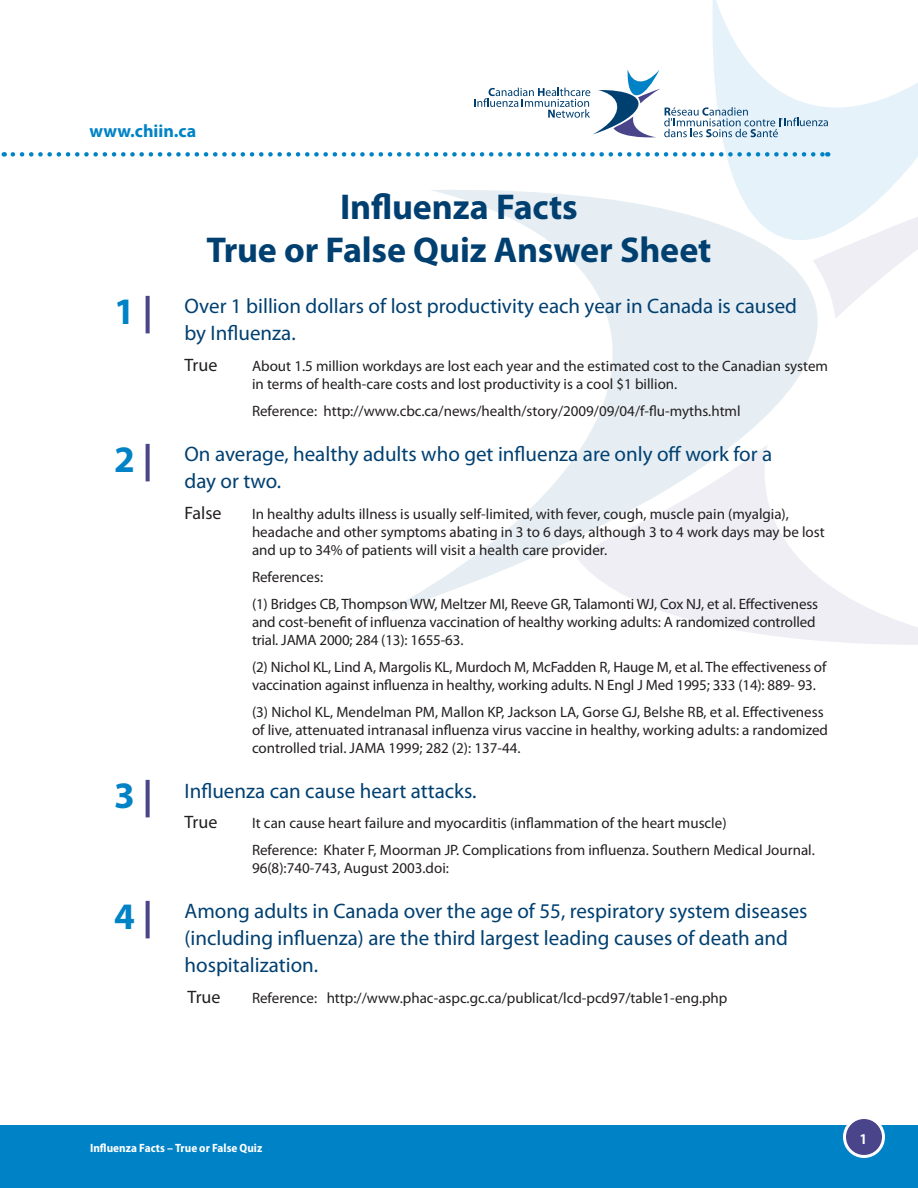
<style>
.page{position:relative;width:918px;height:1188px;background:#fff}
.page>*{position:absolute;margin:0;border:0;box-sizing:border-box;transform-origin:0 0}
.t1{font:700 36px/43.2px "Myriad Pro";letter-spacing:-.005em;color:#004071;text-align:center}
.Questions{font:21px/27px "Myriad Pro";color:#004071}
.Text_Spacing{font:18px "Myriad Pro";color:#231f20}
.t2{font:700 18px "Myriad Pro";color:#0083c6}
.Text_Spacing-2{font:15px/18px "Myriad Pro";color:#231f20}
.Page_Number{font:700 condensed 15px "Myriad Pro";color:#fff}
.t3{font:700 semi-condensed 12px "Myriad Pro";letter-spacing:.005em;color:#fff}
.s1{font-weight:700;font-size:37.5px;color:#0083c6}
.s2{font-weight:700;font-size:37.5px;color:#4a458a}
</style>
<div class="page">
<div style="left:0;top:1125px;width:918px;height:63px;background:#0083c6"></div>
<div style="left:844px;top:1118px;width:39px;height:38px;background:#4a458a;border-radius:50%"></div>
<div style="left:843px;top:1116px;width:42px;height:42px;border:3px solid #fff;border-radius:50%"></div>
<svg style="left:682px;top:617px;width:236px;height:28px;fill:#eeeef4"></svg>
<svg style="left:392px;top:190px;width:495px;height:427px"></svg>
<svg style="left:712px;top:0;width:206px;height:323px;fill:#eef2f9"></svg>
<svg style="left:13px;top:152px;width:815px;height:5px"></svg>
<svg style="left:474px;top:69px;width:354px;height:68px"></svg>
<p class="t2" style="left:89px;top:121px;width:108px">www.chiin.ca</p>
<p class="t1" style="left:206px;top:186px;width:507px">Influenza Facts<br>True or False Quiz Answer Sheet</p>
<p class="Questions" style="left:184px;top:293px;width:614px;text-indent:-70px"><span class="s1">1</span> <span class="s2">|</span> Over 1 billion dollars of lost productivity each year in Canada is caused by Influenza.</p>
<p class="Text_Spacing" style="left:184px;top:355px;width:34px">True</p>
<p class="Text_Spacing-2" style="left:252px;top:357px;width:578px">About 1.5 million workdays are lost each year and the estimated cost to the Canadian system in terms of health-care costs and lost productivity is a cool $1 billion.</p>
<p class="Text_Spacing-2" style="left:252px;top:402px;width:490px">Reference: http://www.cbc.ca/news/health/story/2009/09/04/f-flu-myths.html</p>
<p class="Questions" style="left:184px;top:441px;width:589px;text-indent:-70px"><span class="s1">2</span> <span class="s2">|</span> On average, healthy adults who get influenza are only off work for a day or two.</p>
<p class="Text_Spacing" style="left:184px;top:503px;width:39px">False</p>
<p class="Text_Spacing-2" style="left:252px;top:505px;width:574px">In healthy adults illness is usually self-limited, with fever, cough, muscle pain (myalgia), headache and other symptoms abating in 3 to 6 days, although 3 to 4 work days may be lost and up to 34% of patients will visit a health care provider.</p>
<p class="Text_Spacing-2" style="left:252px;top:568px;width:73px">References:</p>
<p class="Text_Spacing-2" style="left:252px;top:595px;width:568px">(1) Bridges CB, Thompson WW, Meltzer MI, Reeve GR, Talamonti WJ, Cox NJ, et al. Effectiveness and cost-benefit of influenza vaccination of healthy working adults: A randomized controlled trial. JAMA 2000; 284 (13): 1655-63.</p>
<p class="Text_Spacing-2" style="left:252px;top:658px;width:576px">(2) Nichol KL, Lind A, Margolis KL, Murdoch M, McFadden R, Hauge M, et al. The effectiveness of vaccination against influenza in healthy, working adults. N Engl J Med 1995; 333 (14): 889- 93.</p>
<p class="Text_Spacing-2" style="left:252px;top:703px;width:578px">(3) Nichol KL, Mendelman PM, Mallon KP, Jackson LA, Gorse GJ, Belshe RB, et al. Effectiveness of live, attenuated intranasal influenza virus vaccine in healthy, working adults: a randomized controlled trial. JAMA 1999; 282 (2): 137-44.</p>
<p class="Questions" style="left:114px;top:777px;width:364px"><span class="s1">3</span> <span class="s2">|</span> Influenza can cause heart attacks.</p>
<p class="Text_Spacing" style="left:184px;top:812px;width:34px">True</p>
<p class="Text_Spacing-2" style="left:252px;top:814px;width:476px">It can cause heart failure and myocarditis (inflammation of the heart muscle)</p>
<p class="Text_Spacing-2" style="left:252px;top:841px;width:564px">Reference: Khater F, Moorman JP. Complications from influenza. Southern Medical Journal.<br>96(8):740-743, August 2003.doi:</p>
<p class="Questions" style="left:184px;top:898px;width:625px;text-indent:-70px"><span class="s1">4</span> <span class="s2">|</span> Among adults in Canada over the age of 55, respiratory system diseases (including influenza) are the third largest leading causes of death and hospitalization.</p>
<p class="Text_Spacing" style="left:188px;top:987px;width:34px">True</p>
<p class="Text_Spacing-2" style="left:252px;top:989px;width:477px">Reference: http://www.phac-aspc.gc.ca/publicat/lcd-pcd97/table1-eng.php</p>
<p class="t3" style="left:90px;top:1141px;width:174px">Influenza Facts – True or False Quiz</p>
<p class="Page_Number" style="left:860px;top:1131px;width:8px">1</p>
</div>
